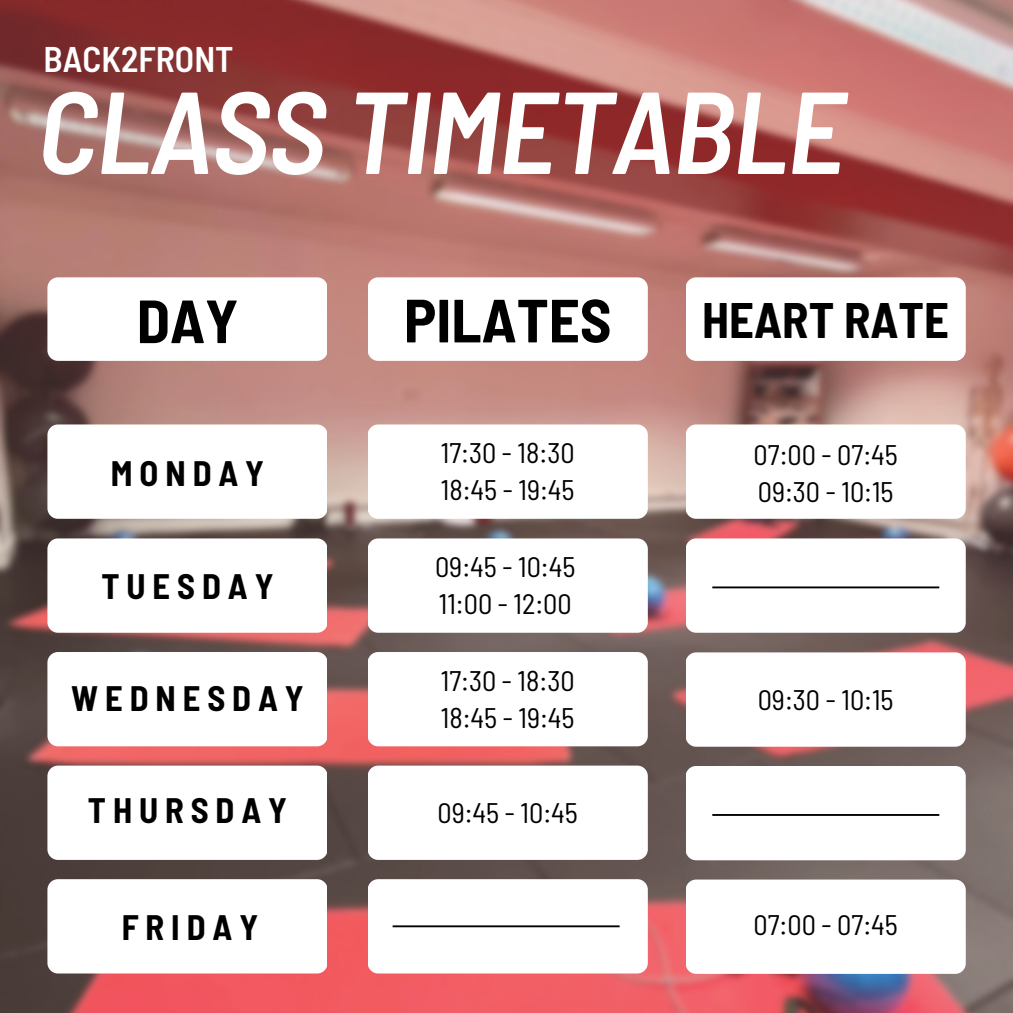
<style>
.page{position:relative;width:1013px;height:1013px;background:#fff}
.page>*{position:absolute;margin:0;border:0;box-sizing:border-box;transform-origin:0 0}
.t1{font:italic 600 semi-condensed 116.25px "Barlow";letter-spacing:-.01em;color:#fff}
.t2{font:700 semi-condensed 60.88px "Barlow";color:#000}
.t3{font:700 semi-condensed 48.62px "Barlow";color:#000}
.t4{font:600 semi-condensed 35.62px "Barlow";color:#fff}
.t5{font:700 semi-condensed 34.5px "Barlow";letter-spacing:.2em;color:#000}
.t6{font:semi-condensed 28.25px/36.5px "Barlow";color:#000}
</style>
<div class="page">
<img style="left:0;top:0;width:1012px;height:1012px">
<div style="left:367px;top:277px;width:280px;height:84px;background:#fff;border-radius:11px"></div>
<div style="left:685px;top:277px;width:280px;height:84px;background:#fff;border-radius:11px"></div>
<div style="left:367px;top:424px;width:280px;height:95px;background:#fff;border-radius:11px"></div>
<div style="left:367px;top:538px;width:280px;height:94px;background:#fff;border-radius:11px"></div>
<div style="left:367px;top:652px;width:280px;height:94px;background:#fff;border-radius:11px"></div>
<div style="left:367px;top:765px;width:280px;height:94px;background:#fff;border-radius:11px"></div>
<div style="left:367px;top:879px;width:280px;height:94px;background:#fff;border-radius:11px"></div>
<div style="left:685px;top:424px;width:280px;height:95px;background:#fff;border-radius:11px"></div>
<div style="left:685px;top:538px;width:280px;height:94px;background:#fff;border-radius:11px"></div>
<div style="left:685px;top:652px;width:280px;height:94px;background:#fff;border-radius:11px"></div>
<div style="left:685px;top:766px;width:280px;height:94px;background:#fff;border-radius:11px"></div>
<div style="left:685px;top:879px;width:280px;height:94px;background:#fff;border-radius:11px"></div>
<hr style="left:392px;top:925px;width:227px;height:2px;background:#000">
<hr style="left:712px;top:586px;width:227px;height:2px;background:#000">
<hr style="left:712px;top:814px;width:227px;height:2px;background:#000">
<div style="left:47px;top:277px;width:280px;height:84px;background:#fff;border-radius:11px"></div>
<div style="left:47px;top:424px;width:280px;height:95px;background:#fff;border-radius:11px"></div>
<div style="left:47px;top:538px;width:280px;height:94px;background:#fff;border-radius:11px"></div>
<div style="left:47px;top:652px;width:280px;height:94px;background:#fff;border-radius:11px"></div>
<div style="left:47px;top:765px;width:280px;height:94px;background:#fff;border-radius:11px"></div>
<div style="left:47px;top:879px;width:280px;height:94px;background:#fff;border-radius:11px"></div>
<p class="t4" style="left:44px;top:36px;width:192px">BACK2FRONT</p>
<h1 class="t1" style="left:37px;top:58px;width:809px">CLASS TIMETABLE</h1>
<h2 class="t2" style="left:137px;top:282px;width:103px">DAY</h2>
<p class="t5" style="left:111px;top:452px;width:155px">MONDAY</p>
<p class="t5" style="left:101px;top:564px;width:173px">TUESDAY</p>
<p class="t5" style="left:71px;top:676px;width:234px">WEDNESDAY</p>
<p class="t5" style="left:88px;top:788px;width:201px">THURSDAY</p>
<p class="t5" style="left:122px;top:905px;width:138px">FRIDAY</p>
<h2 class="t2" style="left:404px;top:281px;width:209px">PILATES</h2>
<h3 class="t3" style="left:702px;top:289px;width:248px">HEART RATE</h3>
<p class="t6" style="left:441px;top:434px;width:135px">17:30 - 18:30<br>18:45 - 19:45</p>
<p class="t6" style="left:435px;top:548px;width:142px">09:45 - 10:45<br>11:00 - 12:00</p>
<p class="t6" style="left:441px;top:662px;width:135px">17:30 - 18:30<br>18:45 - 19:45</p>
<p class="t6" style="left:437px;top:793px;width:142px">09:45 - 10:45</p>
<p class="t6" style="left:753px;top:435px;width:146px">07:00 - 07:45<br>09:30 - 10:15</p>
<p class="t6" style="left:757px;top:680px;width:137px">09:30 - 10:15</p>
<p class="t6" style="left:753px;top:905px;width:146px">07:00 - 07:45</p>
</div>
